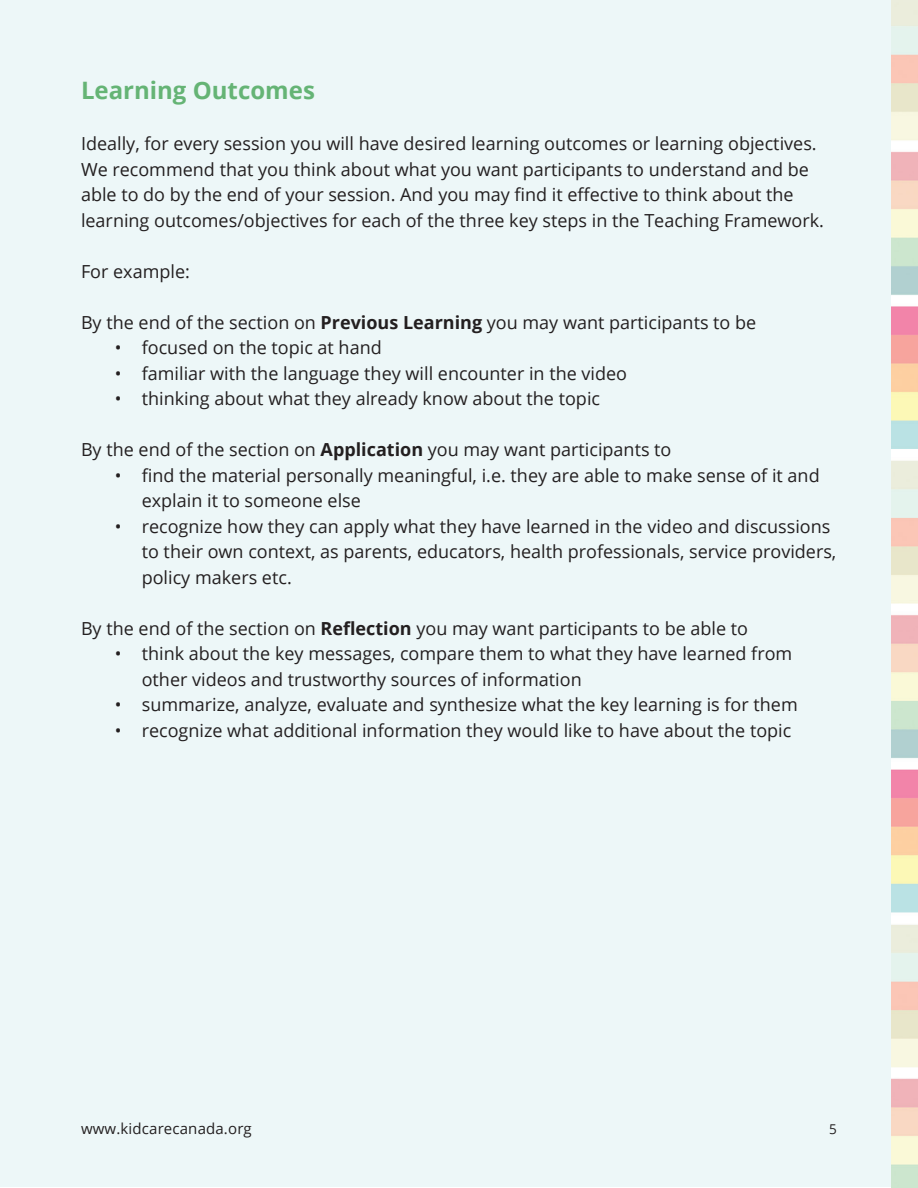
<style>
.page{position:relative;width:918px;height:1188px;background:#fff}
.page>*{position:absolute;margin:0;border:0;box-sizing:border-box;transform-origin:0 0}
.t1{font:700 24px "Open Sans";color:#65b475}
.t2{font:18px/25.5px "Open Sans";color:#231f20}
.t3{font:15px "Open Sans";letter-spacing:.01em;color:#231f20}
.t4{font:13.5px "Open Sans";color:#231f20}
.s1{font-weight:700}
</style>
<div class="page">
<div style="left:1px;top:1px;width:916px;height:1186px;background:#edf7f8"></div>
<img style="left:891px;top:0;width:27px;height:1188px">
<h1 class="t1" style="left:81px;top:74px;width:235px">Learning Outcomes</h1>
<p class="t2" style="left:81px;top:131px;width:745px">Ideally, for every session you will have desired learning outcomes or learning objectives.<br>We recommend that you think about what you want participants to understand and be able to do by the end of your session. And you may find it effective to think about the learning outcomes/objectives for each of the three key steps in the Teaching Framework.</p>
<p class="t2" style="left:81px;top:258px;width:110px">For example:</p>
<p class="t2" style="left:81px;top:309px;width:677px">By the end of the section on <span class="s1">Previous Learning</span> you may want participants to be</p>
<p class="t2" style="left:115px;top:335px;width:269px">• focused on the topic at hand</p>
<p class="t2" style="left:115px;top:360px;width:514px">• familiar with the language they will encounter in the video</p>
<p class="t2" style="left:115px;top:386px;width:487px">• thinking about what they already know about the topic</p>
<p class="t2" style="left:81px;top:437px;width:592px">By the end of the section on <span class="s1">Application</span> you may want participants to</p>
<p class="t2" style="left:142px;top:462px;width:679px;text-indent:-27px">• find the material personally meaningful, i.e. they are able to make sense of it and explain it to someone else</p>
<p class="t2" style="left:142px;top:513px;width:696px;text-indent:-27px">• recognize how they can apply what they have learned in the video and discussions to their own context, as parents, educators, health professionals, service providers, policy makers etc.</p>
<p class="t2" style="left:81px;top:615px;width:669px">By the end of the section on <span class="s1">Reflection</span> you may want participants to be able to</p>
<p class="t2" style="left:142px;top:641px;width:652px;text-indent:-27px">• think about the key messages, compare them to what they have learned from other videos and trustworthy sources of information</p>
<p class="t2" style="left:115px;top:692px;width:684px">• summarize, analyze, evaluate and synthesize what the key learning is for them</p>
<p class="t2" style="left:115px;top:717px;width:678px">• recognize what additional information they would like to have about the topic</p>
<p class="t3" style="left:81px;top:1118px;width:172px">www.kidcarecanada.org</p>
<p class="t4" style="left:829px;top:1120px;width:9px">5</p>
</div>
